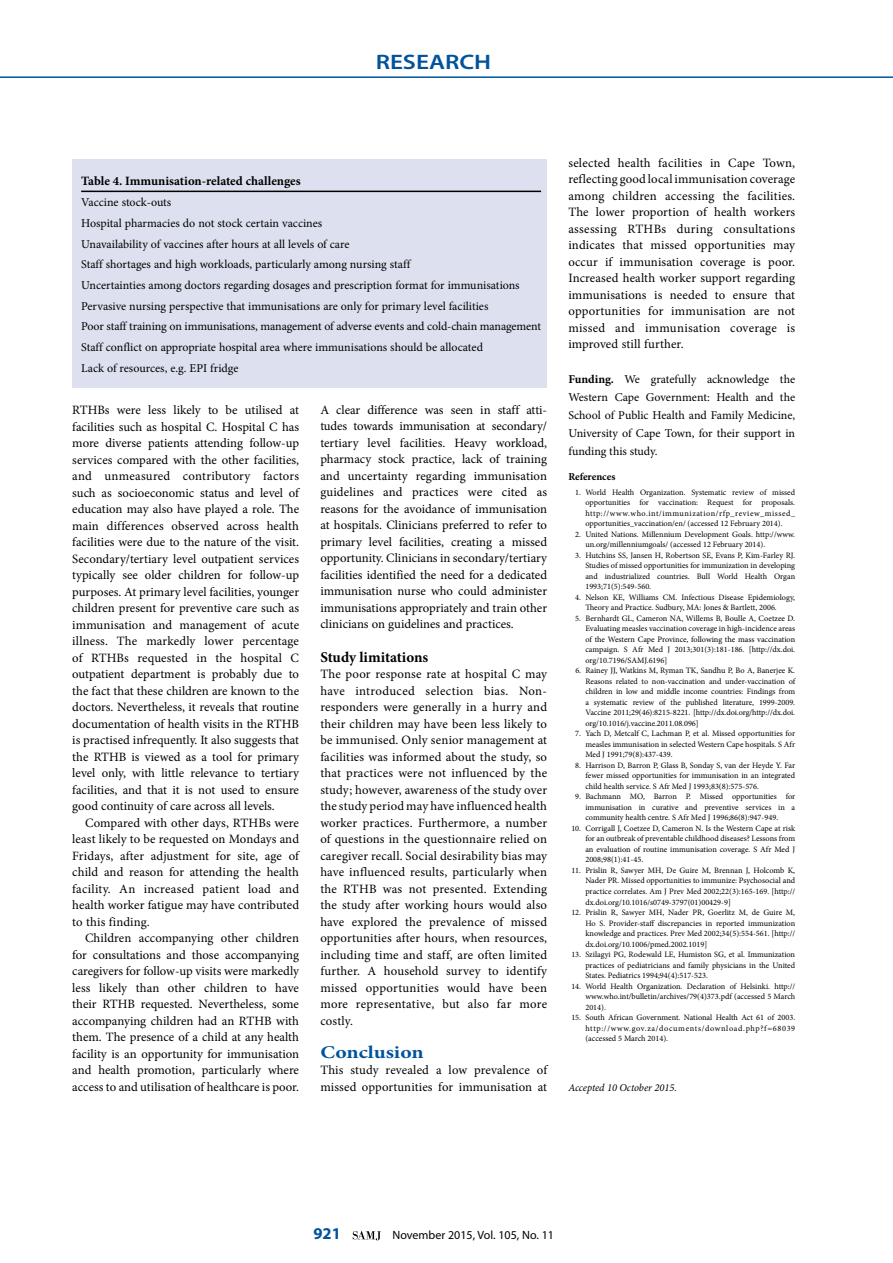
<style>
.page{position:relative;width:893px;height:1263px;background:#fff}
.page>*{position:absolute;margin:0;border:0;box-sizing:border-box;transform-origin:0 0}
.t1{font:600 21px "Myriad Pro";color:#00539b;scale:1.2 1}
.t2{font:700 18px "Minion Pro";color:#00539b;scale:1.2 1}
.t3{font:700 16.5px "Myriad Pro";color:#00539b}
.t4{font:700 15px "Minion Pro";color:#000}
.t5{font:12.75px/16.5px "Minion Pro";letter-spacing:.005em;color:#000;text-align:justify}
.t6{font:700 12.75px "Minion Pro";color:#000}
.t7{font:12px/20.7px "Minion Pro";letter-spacing:-.005em;color:#000;text-align:justify}
.t8{font:12px "Myriad Pro";color:#000}
.t9{font:italic 10.5px "Minion Pro";letter-spacing:-.005em;color:#000}
.t10{font:700 10.5px "Minion Pro";letter-spacing:-.005em;color:#000}
.t11{font:8.25px/10.5px "Minion Pro";color:#000;text-align:justify}
.s1{font-weight:700}
</style>
<div class="page">
<hr style="left:0;top:76px;width:893px;height:2px;background:#00539b">
<svg style="left:353px;top:1231px;width:28px;height:9px"></svg>
<div style="left:73px;top:160px;width:474px;height:228px;background:#dde1ef"></div>
<hr style="left:81px;top:191px;width:460px;height:1px;background:#000">
<h1 class="t1" style="left:376px;top:48px;width:98px">RESEARCH</h1>
<p class="t6" style="left:81px;top:172px;width:221px">Table 4. Immunisation-related challenges</p>
<p class="t7" style="left:81px;top:192px;width:461px;text-align:left">Vaccine stock-outs<br>Hospital pharmacies do not stock certain vaccines<br>Unavailability of vaccines after hours at all levels of care<br>Staff shortages and high workloads, particularly among nursing staff<br>Uncertainties among doctors regarding dosages and prescription format for immunisations Pervasive nursing perspective that immunisations are only for primary level facilities<br>Poor staff training on immunisations, management of adverse events and cold-chain management Staff conflict on appropriate hospital area where immunisations should be allocated<br>Lack of resources, e.g. EPI fridge</p>
<p class="t5" style="left:72px;top:402px;width:228px">RTHBs were less likely to be utilised at facilities such as hospital C. Hospital C has more diverse patients attending follow-up services compared with the other facilities, and unmeasured contributory factors such as socioeconomic status and level of education may also have played a role. The main differences observed across health facilities were due to the nature of the visit.<br>Secondary/tertiary level outpatient services typically see older children for follow-up purposes. At primary level facilities, younger children present for preventive care such as immunisation and management of acute illness. The markedly lower percentage of RTHBs requested in the hospital C outpatient department is probably due to the fact that these children are known to the doctors. Nevertheless, it reveals that routine documentation of health visits in the RTHB is practised infrequently. It also suggests that the RTHB is viewed as a tool for primary level only, with little relevance to tertiary facilities, and that it is not used to ensure good continuity of care across all levels.</p>
<p class="t5" style="left:72px;top:814px;width:228px;text-indent:13px">Compared with other days, RTHBs were least likely to be requested on Mondays and Fridays, after adjustment for site, age of child and reason for attending the health facility. An increased patient load and health worker fatigue may have contributed to this finding.</p>
<p class="t5" style="left:72px;top:930px;width:228px;text-indent:13px">Children accompanying other children for consultations and those accompanying caregivers for follow-up visits were markedly less likely than other children to have their RTHB requested. Nevertheless, some accompanying children had an RTHB with them. The presence of a child at any health facility is an opportunity for immunisation and health promotion, particularly where access to and utilisation of healthcare is poor.</p>
<p class="t5" style="left:320px;top:402px;width:228px">A clear difference was seen in staff atti&shy;tudes towards immunisation at secondary/ tertiary level facilities. Heavy workload, pharmacy stock practice, lack of training and uncertainty regarding immunisation guidelines and practices were cited as reasons for the avoidance of immunisation at hospitals. Clinicians preferred to refer to primary level facilities, creating a missed opportunity. Clinicians in secondary/tertiary facilities identified the need for a dedicated immunisation nurse who could administer immunisations appropriately and train other clinicians on guidelines and practices.</p>
<p class="t4" style="left:320px;top:646px;width:110px">Study limitations</p>
<p class="t5" style="left:320px;top:666px;width:228px">The poor response rate at hospital C may have introduced selection bias. Non&shy;responders were generally in a hurry and their children may have been less likely to be immunised. Only senior management at facilities was informed about the study, so that practices were not influenced by the study; however, awareness of the study over the study period may have influenced health worker practices. Furthermore, a number of questions in the questionnaire relied on caregiver recall. Social desirability bias may have influenced results, particularly when the RTHB was not presented. Extending the study after working hours would also have explored the prevalence of missed opportunities after hours, when resources, including time and staff, are often limited further. A household survey to identify missed opportunities would have been more representative, but also far more costly.</p>
<h2 class="t2" style="left:320px;top:1039px;width:88px">Conclusion</h2>
<p class="t5" style="left:320px;top:1062px;width:228px">This study revealed a low prevalence of missed opportunities for immunisation at</p>
<p class="t5" style="left:568px;top:154px;width:228px">selected health facilities in Cape Town, reflecting good local immunisation coverage among children accessing the facilities.<br>The lower proportion of health workers assessing RTHBs during consultations indicates that missed opportunities may occur if immunisation coverage is poor.<br>Increased health worker support regarding immunisations is needed to ensure that opportunities for immunisation are not missed and immunisation coverage is improved still further.</p>
<p class="t7" style="left:568px;top:370px;width:228px;line-height:18px"><span class="s1">Funding.</span> We gratefully acknowledge the Western Cape Government: Health and the School of Public Health and Family Medicine, University of Cape Town, for their support in funding this study.</p>
<p class="t10" style="left:568px;top:469px;width:48px">References</p>
<p class="t11" style="left:585px;top:487px;width:211px;text-indent:-10px">1. World Health Organization. Systematic review of missed opportunities for vaccination: Request for proposals. http://www.who.int/immunization/rfp_review_missed_ opportunities_vaccination/en/ (accessed 12 February 2014).</p>
<p class="t11" style="left:585px;top:529px;width:211px;text-indent:-10px">2. United Nations. Millennium Development Goals. http://www. un.org/millenniumgoals/ (accessed 12 February 2014).</p>
<p class="t11" style="left:585px;top:550px;width:211px;text-indent:-10px">3. Hutchins SS, Jansen H, Robertson SE, Evans P, Kim-Farley RJ.<br>Studies of missed opportunities for immunization in developing and industrialized countries. Bull World Health Organ 1993;71(5):549-560.</p>
<p class="t11" style="left:585px;top:592px;width:211px;text-indent:-10px">4. Nelson KE, Williams CM. Infectious Disease Epidemiology,<br>Theory and Practice. Sudbury, MA: Jones &amp; Bartlett, 2006.</p>
<p class="t11" style="left:585px;top:613px;width:211px;text-indent:-10px">5. Bernhardt GL, Cameron NA, Willems B, Boulle A, Coetzee D.<br>Evaluating measles vaccination coverage in high-incidence areas of the Western Cape Province, following the mass vaccination campaign. S Afr Med J 2013;301(3):181-186. [http://dx.doi. org/10.7196/SAMJ.6196]</p>
<p class="t11" style="left:585px;top:665px;width:211px;text-indent:-10px">6. Rainey JJ, Watkins M, Ryman TK, Sandhu P, Bo A, Banerjee K.<br>Reasons related to non-vaccination and under-vaccination of children in low and middle income countries: Findings from a systematic review of the published literature, 1999-2009.<br>Vaccine 2011;29(46):8215-8221. [http://dx.doi.org/http://dx.doi. org/10.1016/j.vaccine.2011.08.096]</p>
<p class="t11" style="left:585px;top:729px;width:211px;text-indent:-10px">7. Yach D, Metcalf C, Lachman P, et al. Missed opportunities for measles immunisation in selected Western Cape hospitals. S Afr Med J 1991;79(8):437-439.</p>
<p class="t11" style="left:585px;top:760px;width:211px;text-indent:-10px">8. Harrison D, Barron P, Glass B, Sonday S, van der Heyde Y. Far fewer missed opportunities for immunisation in an integrated child health service. S Afr Med J 1993;83(8):575-576.</p>
<p class="t11" style="left:585px;top:792px;width:211px;text-indent:-10px">9. Bachmann MO, Barron P. Missed opportunities for immunisation in curative and preventive services in a community health centre. S Afr Med J 1996;86(8):947-949.</p>
<p class="t11" style="left:585px;top:823px;width:211px;text-indent:-14px">10. Corrigall J, Coetzee D, Cameron N. Is the Western Cape at risk for an outbreak of preventable childhood diseases? Lessons from an evaluation of routine immunisation coverage. S Afr Med J 2008;98(1):41-45.</p>
<p class="t11" style="left:585px;top:865px;width:211px;text-indent:-14px">11. Prislin R, Sawyer MH, De Guire M, Brennan J, Holcomb K, Nader PR. Missed opportunities to immunize: Psychosocial and practice correlates. Am J Prev Med 2002;22(3):165-169. [http:// dx.doi.org/10.1016/s0749-3797(01)00429-9]</p>
<p class="t11" style="left:585px;top:907px;width:211px;text-indent:-14px">12. Prislin R, Sawyer MH, Nader PR, Goerlitz M, de Guire M, Ho S. Provider-staff discrepancies in reported immunization knowledge and practices. Prev Med 2002;34(5):554-561. [http:// dx.doi.org/10.1006/pmed.2002.1019]</p>
<p class="t11" style="left:585px;top:949px;width:211px;text-indent:-14px">13. Szilagyi PG, Rodewald LE, Humiston SG, et al. Immunization practices of pediatricians and family physicians in the United States. Pediatrics 1994;94(4):517-523.</p>
<p class="t11" style="left:585px;top:981px;width:211px;text-indent:-14px">14. World Health Organization. Declaration of Helsinki. http:// www.who.int/bulletin/archives/79(4)373.pdf (accessed 5 March 2014).</p>
<p class="t11" style="left:585px;top:1012px;width:211px;text-indent:-14px">15. South African Government. National Health Act 61 of 2003. http://www.gov.za/documents/download.php?f=68039 (accessed 5 March 2014).</p>
<p class="t9" style="left:568px;top:1080px;width:110px">Accepted 10 October 2015.</p>
<p class="t3" style="left:313px;top:1223px;width:29px">921</p>
<p class="t8" style="left:392px;top:1228px;width:163px">November 2015, Vol. 105, No. 11</p>
</div>
